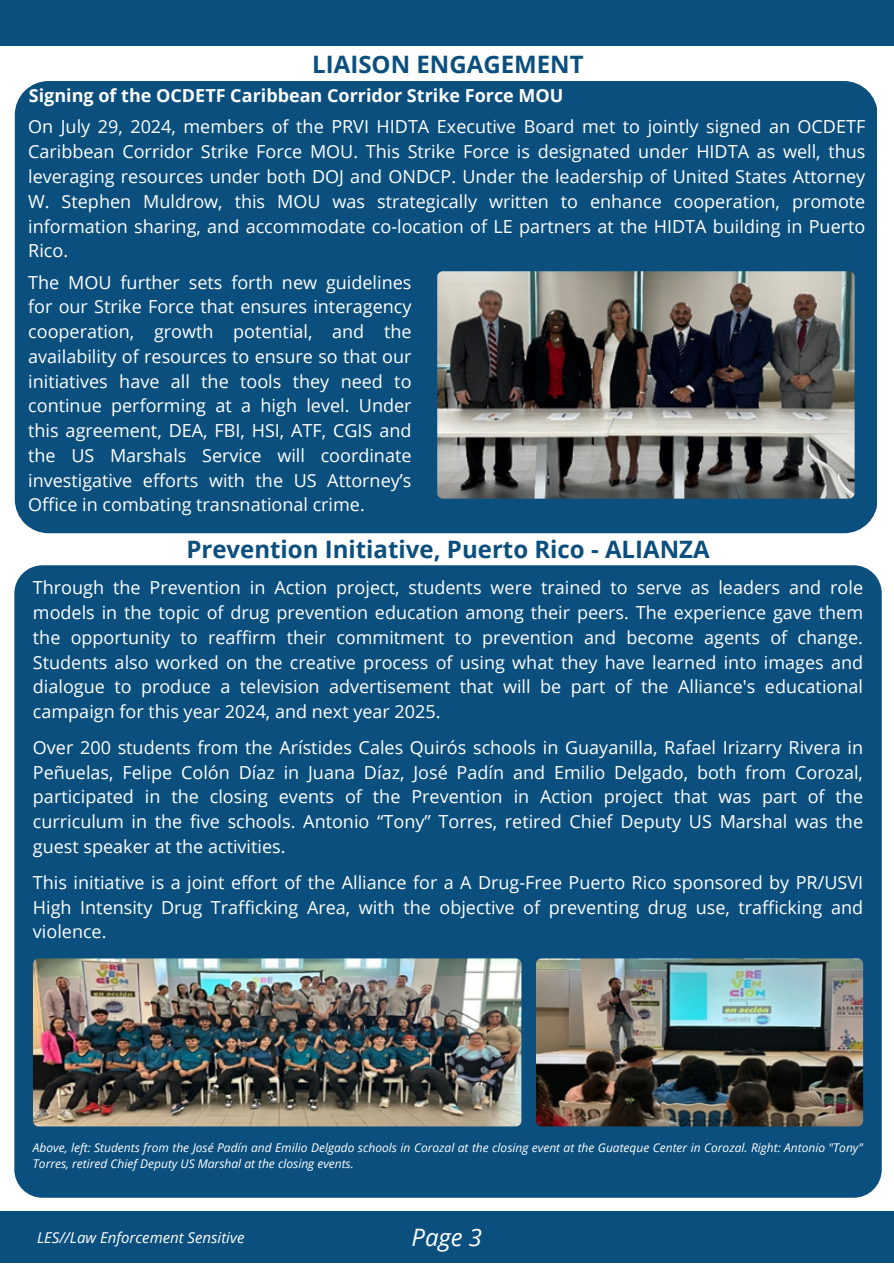
<style>
.page{position:relative;width:894px;height:1264px;background:#fff}
.page>*{position:absolute;margin:0;border:0;box-sizing:border-box;transform-origin:0 0}
.t1{font:700 24px "Open Sans";color:#0a4f7d}
.t2{font:italic 24px "Open Sans";color:#fff}
.t3{font:18px/24.8px "Open Sans";color:#fff;text-align:justify}
.t4{font:700 18px "Open Sans";color:#fff}
.t5{font:italic 15px "Open Sans";color:#fff}
.t6{font:italic 12px/16px "Open Sans";color:#fff}
</style>
<div class="page">
<div style="left:0;top:1211px;width:893px;height:52px;background:#0a4f7d"></div>
<div style="left:0;top:0;width:893px;height:45px;background:#0a4f7d"></div>
<div style="left:15px;top:81px;width:861px;height:452px;background:#0a4f7d"></div>
<div style="left:14px;top:565px;width:867px;height:632px;background:#0a4f7d;border-radius:28px"></div>
<img style="left:437px;top:271px;width:417px;height:227px;border-radius:6px">
<img style="left:33px;top:958px;width:488px;height:168px;border-radius:6px">
<img style="left:536px;top:958px;width:326px;height:168px;border-radius:6px">
<h2 class="t1" style="left:312px;top:47px;width:273px">LIAISON ENGAGEMENT</h2>
<h5 class="t4" style="left:29px;top:83px;width:536px">Signing of the OCDETF Caribbean Corridor Strike Force MOU</h5>
<h5 class="t3" style="left:28px;top:114px;width:838px">On July 29, 2024, members of the PRVI HIDTA Executive Board met to jointly signed an OCDETF Caribbean Corridor Strike Force MOU. This Strike Force is designated under HIDTA as well, thus leveraging resources under both DOJ and ONDCP. Under the leadership of United States Attorney W. Stephen Muldrow, this MOU was strategically written to enhance cooperation, promote information sharing, and accommodate co-location of LE partners at the HIDTA building in Puerto Rico.</h5>
<h5 class="t3" style="left:28px;top:269px;width:385px">The MOU further sets forth new guidelines for our Strike Force that ensures interagency cooperation, growth potential, and the availability of resources to ensure so that our initiatives have all the tools they need to continue performing at a high level. Under this agreement, DEA, FBI, HSI, ATF, CGIS and the US Marshals Service will coordinate investigative efforts with the US Attorney’s Office in combating transnational crime.</h5>
<p class="t1" style="left:186px;top:532px;width:524px">Prevention Initiative, Puerto Rico - ALIANZA</p>
<p class="t3" style="left:33px;top:575px;width:831px">Through the Prevention in Action project, students were trained to serve as leaders and role models in the topic of drug prevention education among their peers. The experience gave them the opportunity to reaffirm their commitment to prevention and become agents of change.<br>Students also worked on the creative process of using what they have learned into images and dialogue to produce a television advertisement that will be part of the Alliance's educational campaign for this year 2024, and next year 2025.</p>
<h6 class="t3" style="left:33px;top:734px;width:831px">Over 200 students from the Arístides Cales Quirós schools in Guayanilla, Rafael Irizarry Rivera in Peñuelas, Felipe Colón Díaz in Juana Díaz, José Padín and Emilio Delgado, both from Corozal, participated in the closing events of the Prevention in Action project that was part of the curriculum in the five schools. Antonio “Tony” Torres, retired Chief Deputy US Marshal was the guest speaker at the activities.</h6>
<p class="t3" style="left:33px;top:869px;width:831px">This initiative is a joint effort of the Alliance for a A Drug-Free Puerto Rico sponsored by PR/USVI High Intensity Drug Trafficking Area, with the objective of preventing drug use, trafficking and violence.</p>
<h3 class="t6" style="left:33px;top:1139px;width:831px">Above, left: Students from the José Padín and Emilio Delgado schools in Corozal at the closing event at the Guateque Center in Corozal. Right: Antonio "Tony"<br>Torres, retired Chief Deputy US Marshal at the closing events.</h3>
<p class="t5" style="left:37px;top:1226px;width:209px">LES//Law Enforcement Sensitive</p>
<h5 class="t2" style="left:411px;top:1220px;width:72px">Page 3</h5>
</div>
